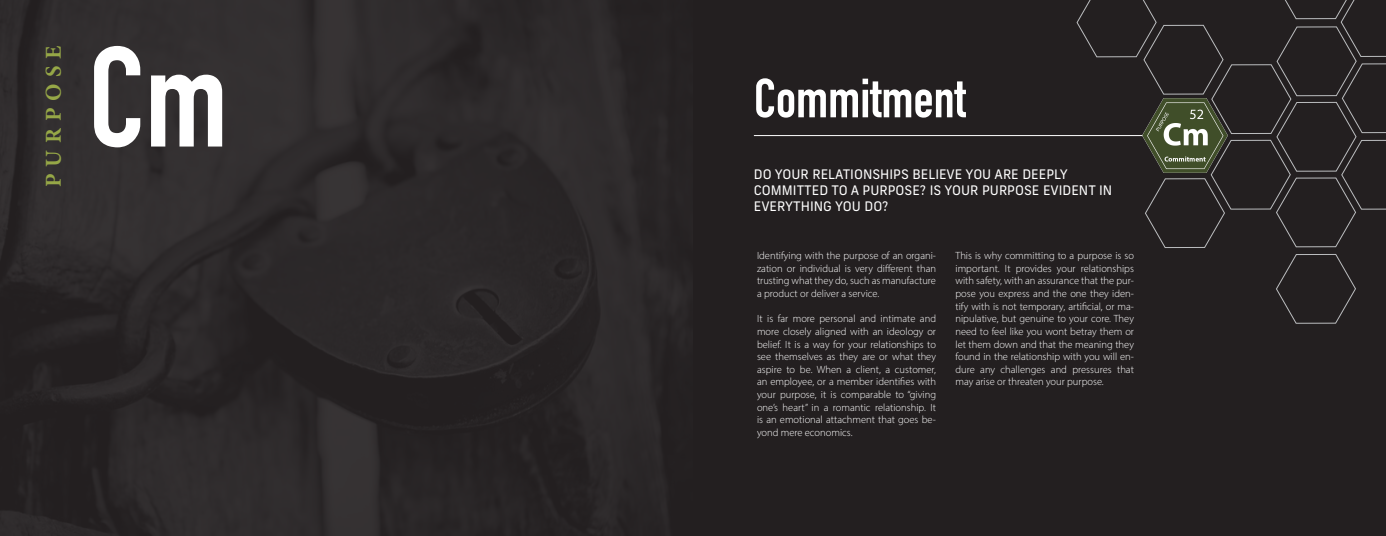
<style>
.page{position:relative;width:1386px;height:536px;background:#231f20}
.page>*{position:absolute;margin:0;border:0;box-sizing:border-box;transform-origin:0 0}
.t1{font:700 140px "DIN Condensed";color:#fff}
.t2{font:700 54.25px "DIN Condensed";color:#fff}
.t3{font:700 22.75px "Minion Pro";letter-spacing:.3em;color:#96a747}
.t4{font:13.12px/15.8px "New Frank";color:#fff}
.t5{font:300 10.5px/12.6px "Myriad Pro";color:#fff;text-align:justify}
</style>
<div class="page">
<hr style="left:754px;top:135px;width:440px;height:1px;background:#fff">
<img style="left:0;top:0;width:683px;height:536px">
<svg style="left:1076px;top:0;width:310px;height:324px"></svg>
<p class="t3" style="left:38px;top:187px;width:143px;rotate:-90deg">PURPOSE</p>
<p class="t1" style="left:88px;top:3px;width:141px">Cm</p>
<p class="t2" style="left:754px;top:62px;width:213px">Commitment</p>
<p class="t4" style="left:754px;top:167px;width:360px">DO YOUR RELATIONSHIPS BELIEVE YOU ARE DEEPLY<br>COMMITTED TO A PURPOSE? IS YOUR PURPOSE EVIDENT IN<br>EVERYTHING YOU DO?</p>
<p class="t5" style="left:757px;top:249px;width:181px">Identifying with the purpose of an organi&shy;zation or individual is very different than trusting what they do, such as manufacture a product or deliver a service.</p>
<p class="t5" style="left:757px;top:312px;width:181px">It is far more personal and intimate and more closely aligned with an ideology or belief. It is a way for your relationships to see themselves as they are or what they aspire to be. When a client, a customer, an employee, or a member identifies with your purpose, it is comparable to “giving one’s heart” in a romantic relationship. It is an emotional attachment that goes be&shy;yond mere economics.</p>
<p class="t5" style="left:956px;top:249px;width:180px">This is why committing to a purpose is so important. It provides your relationships with safety, with an assurance that the pur&shy;pose you express and the one they iden&shy;tify with is not temporary, artificial, or ma&shy;nipulative, but genuine to your core. They need to feel like you wont betray them or let them down and that the meaning they found in the relationship with you will en&shy;dure any challenges and pressures that may arise or threaten your purpose.</p>
</div>
